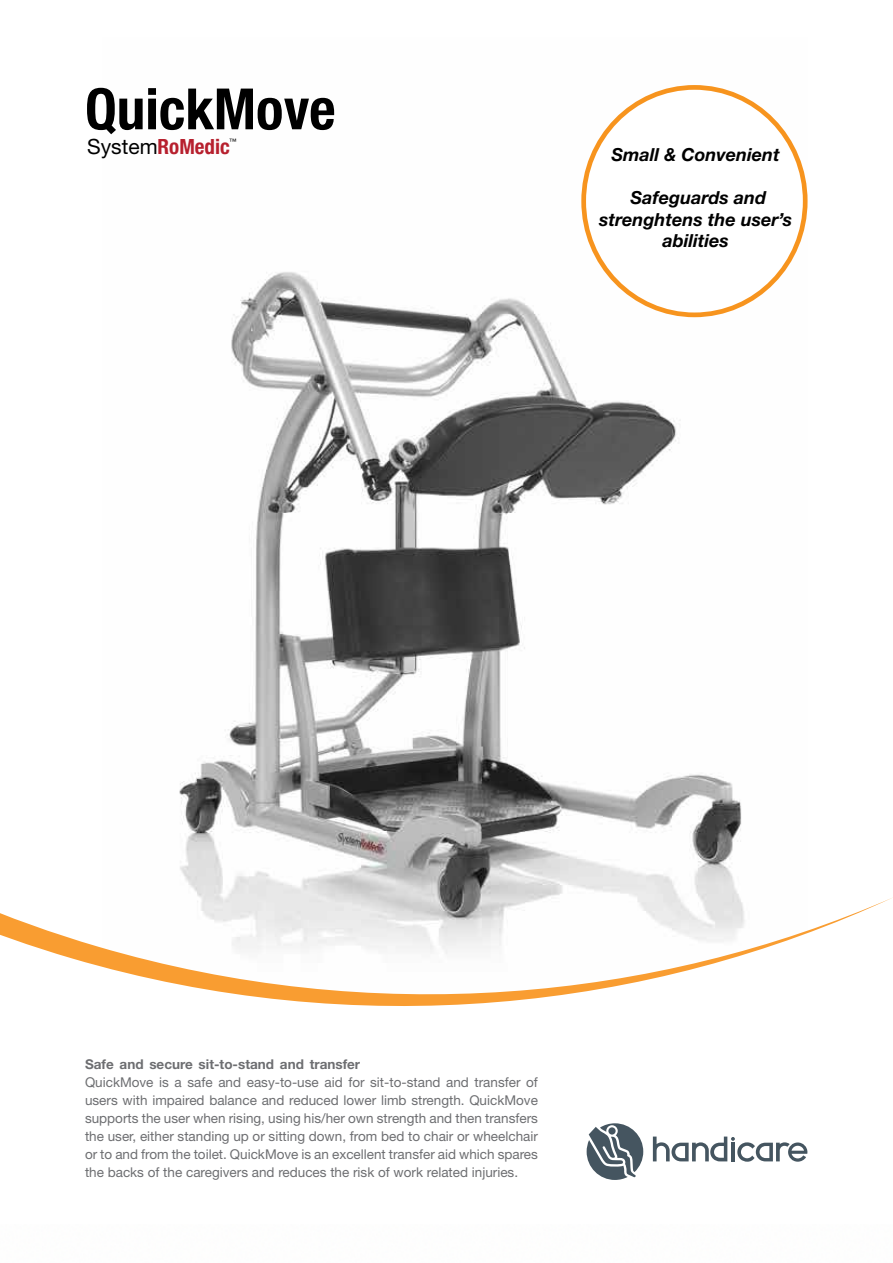
<style>
.page{position:relative;width:893px;height:1263px;background:#fff}
.page>*{position:absolute;margin:0;border:0;box-sizing:border-box;transform-origin:0 0}
.t1{font:700 condensed 57px "Helvetica Neue";color:#000}
.t2{font:700 condensed 21px "Helvetica Neue";color:#b7202e}
.t3{font:italic 700 18px/21.6px "Helvetica Neue";color:#000;text-align:center}
.t4{font:13.5px/18px "Helvetica Neue";color:#6d6e71;text-align:justify}
.t5{font:700 13.5px "Helvetica Neue";color:#6d6e71}
.t6{font:7.5px "Helvetica Neue";color:#000}
.s1{font-weight:400;font-stretch:normal;color:#000}
</style>
<div class="page">
<img style="left:179px;top:85px;width:629px;height:752px">
<div style="left:584px;top:87px;width:221px;height:228px;background:#fff;border-radius:50%"></div>
<div style="left:581px;top:85px;width:226px;height:232px;border:5px solid #f7941e;border-radius:50%"></div>
<svg style="left:0;top:837px;width:893px;height:169px"></svg>
<svg style="left:587px;top:1123px;width:56px;height:57px"></svg>
<svg style="left:653px;top:1136px;width:154px;height:26px"></svg>
<h1 class="t1" style="left:85px;top:74px;width:252px">QuickMove</h1>
<h2 class="t2" style="left:87px;top:133px;width:144px"><span class="s1">System</span>RoMedic</h2>
<p class="t6" style="left:229px;top:137px;width:9px">™</p>
<h3 class="t3" style="left:611px;top:143px;width:170px">Small &amp; Convenient</h3>
<h3 class="t3" style="left:599px;top:186px;width:195px">Safeguards and strenghtens the user’s abilities</h3>
<p class="t5" style="left:85px;top:1056px;width:277px">Safe and secure sit-to-stand and transfer</p>
<p class="t4" style="left:85px;top:1073px;width:454px">QuickMove is a safe and easy-to-use aid for sit-to-stand and transfer of users with impaired balance and reduced lower limb strength. QuickMove supports the user when rising, using his/her own strength and then transfers the user, either standing up or sitting down, from bed to chair or wheelchair or to and from the toilet. QuickMove is an excellent transfer aid which spares the backs of the caregivers and reduces the risk of work related injuries.</p>
</div>
